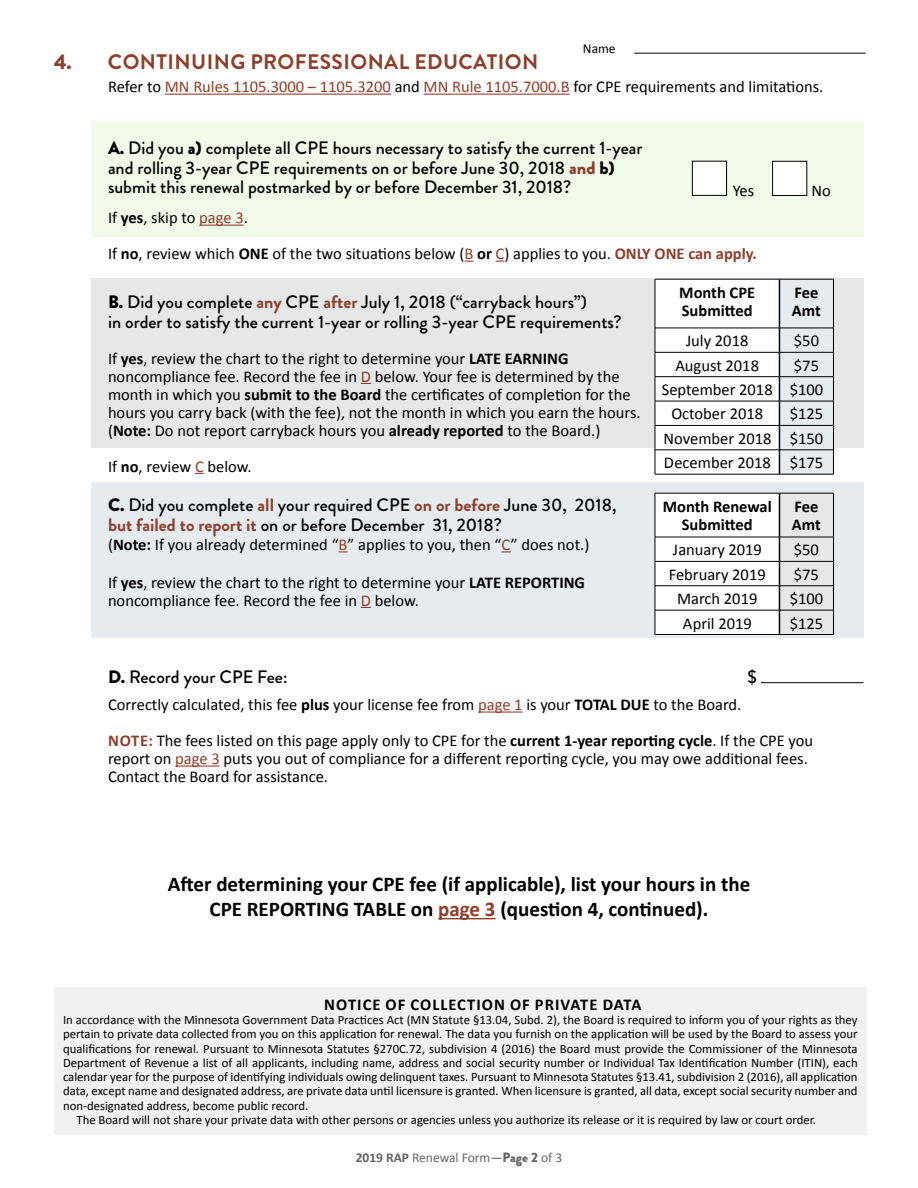
<style>
.page{position:relative;width:918px;height:1188px;background:#fff}
.page>*{position:absolute;margin:0;border:0;box-sizing:border-box;transform-origin:0 0}
.Section{font:700 21px/25.2px "Calibri";color:#000;text-align:center}
.SECTION_CAP{font:700 21px "Brandon Grotesque";letter-spacing:.02em;color:#8d3f2b}
.Subsection{font:500 18px/19.5px "Brandon Grotesque";color:#000}
.Body_w_o_indent{font:16.5px/18px "Calibri";color:#000}
.Table_text_centered{font:16.5px "Calibri";color:#000}
.Body_Text{font:16.5px "Calibri";color:#000}
.Subsection-2{font:16.5px "Calibri";color:#000}
.Table_text_centered-2{font:700 16.5px/18px "Calibri";color:#000;text-align:center}
.DataPractices_Header{font:700 16.5px "Calibri";letter-spacing:.065em;color:#000}
.t1{font:13.5px "Calibri";color:#636466}
.t2{font:13.5px "Calibri";color:#000}
.DataPractices_Body{font:12.75px/14.2px "Calibri";color:#000;text-align:justify}
.s1{font-weight:900}
.s2{color:#8d3f2b}
.s3{font-weight:900;color:#8d3f2b}
.s4{font-weight:700}
.s5{font-weight:700;color:#8d3f2b}
.s6{font-family:"Brandon Grotesque";font-weight:900}
</style>
<div class="page">
<hr style="left:634px;top:53px;width:232px;height:1px;background:#000">
<hr style="left:165px;top:94px;width:226px;height:1px;background:#8d3f2b">
<hr style="left:424px;top:94px;width:146px;height:1px;background:#8d3f2b">
<hr style="left:478px;top:712px;width:45px;height:1px;background:#8d3f2b">
<hr style="left:175px;top:766px;width:45px;height:1px;background:#8d3f2b">
<div style="left:92px;top:122px;width:772px;height:115px;background:#f1f9e9"></div>
<div style="left:92px;top:278px;width:772px;height:169px;background:#e6e7e8"></div>
<div style="left:692px;top:161px;width:35px;height:34px;background:#fff"></div>
<div style="left:692px;top:161px;width:35px;height:35px;border:1px solid #000"></div>
<div style="left:773px;top:161px;width:34px;height:34px;background:#fff"></div>
<div style="left:772px;top:161px;width:35px;height:35px;border:1px solid #000"></div>
<hr style="left:199px;top:225px;width:45px;height:1px;background:#8d3f2b">
<div style="left:92px;top:482px;width:772px;height:156px;background:#e6ebf0"></div>
<hr style="left:761px;top:682px;width:102px;height:1px;background:#000">
<div style="left:54px;top:987px;width:813px;height:148px;background:#f1f1f2"></div>
<hr style="left:438px;top:918px;width:58px;height:1px;background:#8d3f2b">
<svg style="left:655px;top:279px;width:179px;height:195px"></svg>
<hr style="left:655px;top:474px;width:124px;height:1px;background:#000">
<hr style="left:779px;top:474px;width:55px;height:1px;background:#000">
<svg style="left:655px;top:493px;width:179px;height:141px"></svg>
<hr style="left:655px;top:634px;width:124px;height:1px;background:#000">
<hr style="left:779px;top:634px;width:55px;height:1px;background:#000">
<p class="t2" style="left:583px;top:40px;width:34px">Name</p>
<h3 class="SECTION_CAP" style="left:54px;top:47px;width:486px"><span class="s1">4.</span> CONTINUING PROFESSIONAL EDUCATION</h3>
<p class="Body_Text" style="left:108px;top:76px;width:717px">Refer to <span class="s2">MN Rules 1105.3000 – 1105.3200</span> and <span class="s2">MN Rule 1105.7000.B</span> for CPE requirements and limitations.</p>
<h4 class="Subsection" style="left:108px;top:138px;width:536px"><span class="s1">A.</span> Did you <span class="s1">a)</span> complete all CPE hours necessary to satisfy the current 1-year and rolling 3-year CPE requirements on or before June 30, 2018 <span class="s3">and</span> <span class="s1">b) </span>submit this renewal postmarked by or before December 31, 2018?</h4>
<p class="Body_w_o_indent" style="left:733px;top:181px;width:23px">Yes</p>
<p class="Body_w_o_indent" style="left:812px;top:181px;width:21px">No</p>
<p class="Body_w_o_indent" style="left:108px;top:209px;width:141px">If <span class="s4">yes</span>, skip to <span class="s2">page 3</span>.</p>
<p class="Body_w_o_indent" style="left:108px;top:245px;width:651px">If <span class="s4">no</span>, review which <span class="s4">ONE</span> of the two situations below (<span class="s2">B</span> <span class="s4">or</span> <span class="s2">C</span>) applies to you. <span class="s5">ONLY ONE can apply.</span></p>
<h4 class="Subsection" style="left:108px;top:292px;width:515px"><span class="s1">B.</span> Did you complete <span class="s5">any</span> CPE <span class="s5">after</span> July 1, 2018 (“carryback hours”)<br>in order to satisfy the current 1-year or rolling 3-year CPE requirements?</h4>
<p class="Body_w_o_indent" style="left:108px;top:349px;width:534px">If <span class="s4">yes</span>, review the chart to the right to determine your <span class="s4">LATE EARNING </span>noncompliance fee. Record the fee in <span class="s2">D</span> below. Your fee is determined by the month in which you <span class="s4">submit to the Board</span> the certificates of completion for the hours you carry back (with the fee), not the month in which you earn the hours. (<span class="s4">Note:</span> Do not report carryback hours you <span class="s4">already reported</span> to the Board.)</p>
<p class="Body_w_o_indent" style="left:108px;top:457px;width:145px">If <span class="s4">no</span>, review <span class="s2">C</span> below.</p>
<h4 class="Subsection" style="left:108px;top:495px;width:510px"><span class="s1">C.</span> Did you complete <span class="s5">all</span> your required CPE <span class="s5">on or before</span> June 30, 2018, <span class="s5">but failed to report it</span> on or before December 31, 2018?</h4>
<h4 class="Subsection-2" style="left:108px;top:534px;width:483px">(<span class="s4">Note:</span> If you already determined “<span class="s2">B</span>” applies to you, then “<span class="s2">C</span>” does not.)</h4>
<p class="Body_w_o_indent" style="left:108px;top:573px;width:479px">If <span class="s4">yes</span>, review the chart to the right to determine your <span class="s4">LATE REPORTING </span>noncompliance fee. Record the fee in <span class="s2">D</span> below.</p>
<p class="Table_text_centered-2" style="left:679px;top:283px;width:77px">Month CPE</p>
<p class="Table_text_centered-2" style="left:682px;top:301px;width:72px">Submitted</p>
<p class="Table_text_centered-2" style="left:795px;top:283px;width:25px">Fee</p>
<p class="Table_text_centered-2" style="left:792px;top:301px;width:30px">Amt</p>
<p class="Table_text_centered" style="left:686px;top:330px;width:64px">July 2018</p>
<p class="Table_text_centered" style="left:794px;top:330px;width:27px">$50</p>
<p class="Table_text_centered" style="left:675px;top:355px;width:85px">August 2018</p>
<p class="Table_text_centered" style="left:794px;top:355px;width:27px">$75</p>
<p class="Table_text_centered" style="left:662px;top:379px;width:112px">September 2018</p>
<p class="Table_text_centered" style="left:790px;top:379px;width:35px">$100</p>
<p class="Table_text_centered" style="left:671px;top:404px;width:93px">October 2018</p>
<p class="Table_text_centered" style="left:790px;top:404px;width:35px">$125</p>
<p class="Table_text_centered" style="left:663px;top:428px;width:110px">November 2018</p>
<p class="Table_text_centered" style="left:790px;top:428px;width:35px">$150</p>
<p class="Table_text_centered" style="left:664px;top:452px;width:108px">December 2018</p>
<p class="Table_text_centered" style="left:790px;top:452px;width:35px">$175</p>
<p class="Table_text_centered-2" style="left:663px;top:497px;width:111px">Month Renewal<br>Submitted</p>
<p class="Table_text_centered-2" style="left:792px;top:497px;width:30px;text-align:left">Fee<br>Amt</p>
<p class="Table_text_centered" style="left:673px;top:539px;width:91px">January 2019</p>
<p class="Table_text_centered" style="left:794px;top:539px;width:27px">$50</p>
<p class="Table_text_centered" style="left:669px;top:564px;width:99px">February 2019</p>
<p class="Table_text_centered" style="left:794px;top:564px;width:27px">$75</p>
<p class="Table_text_centered" style="left:677px;top:588px;width:82px">March 2019</p>
<p class="Table_text_centered" style="left:790px;top:588px;width:35px">$100</p>
<p class="Table_text_centered" style="left:683px;top:613px;width:71px">April 2019</p>
<p class="Table_text_centered" style="left:790px;top:613px;width:35px">$125</p>
<h4 class="Subsection" style="left:108px;top:667px;width:181px"><span class="s1">D.</span> Record your CPE Fee:</h4>
<h4 class="Subsection" style="left:748px;top:667px;width:11px">$</h4>
<p class="Body_w_o_indent" style="left:108px;top:696px;width:635px">Correctly calculated, this fee <span class="s4">plus</span> your license fee from <span class="s2">page 1</span> is your <span class="s4">TOTAL DUE</span> to the Board.</p>
<p class="Body_w_o_indent" style="left:108px;top:732px;width:707px"><span class="s5">NOTE:</span> The fees listed on this page apply only to CPE for the <span class="s4">current 1-year reporting cycle</span>. If the CPE you report on <span class="s2">page 3</span> puts you out of compliance for a different reporting cycle, you may owe additional fees.<br>Contact the Board for assistance.</p>
<h3 class="Section" style="left:168px;top:872px;width:584px">After determining your CPE fee (if applicable), list your hours in the<br>CPE REPORTING TABLE on <span class="s2">page 3</span> (question 4, continued).</h3>
<p class="DataPractices_Header" style="left:324px;top:994px;width:319px">NOTICE OF COLLECTION OF PRIVATE DATA</p>
<p class="DataPractices_Body" style="left:63px;top:1013px;width:796px">In accordance with the Minnesota Government Data Practices Act (MN Statute §13.04, Subd. 2), the Board is required to inform you of your rights as they pertain to private data collected from you on this application for renewal. The data you furnish on the application will be used by the Board to assess your qualifications for renewal. Pursuant to Minnesota Statutes §270C.72, subdivision 4 (2016) the Board must provide the Commissioner of the Minnesota Department of Revenue a list of all applicants, including name, address and social security number or Individual Tax Identification Number (ITIN), each calendar year for the purpose of identifying individuals owing delinquent taxes. Pursuant to Minnesota Statutes §13.41, subdivision 2 (2016), all application data, except name and designated address, are private data until licensure is granted. When licensure is granted, all data, except social security number and non-designated address, become public record.</p>
<p class="DataPractices_Body" style="left:77px;top:1113px;width:741px">The Board will not share your private data with other persons or agencies unless you authorize its release or it is required by law or court order.</p>
<p class="t1" style="left:356px;top:1149px;width:208px"><span class="s4">2019 RAP</span> Renewal Form—<span class="s6">Page 2</span> of 3</p>
</div>
